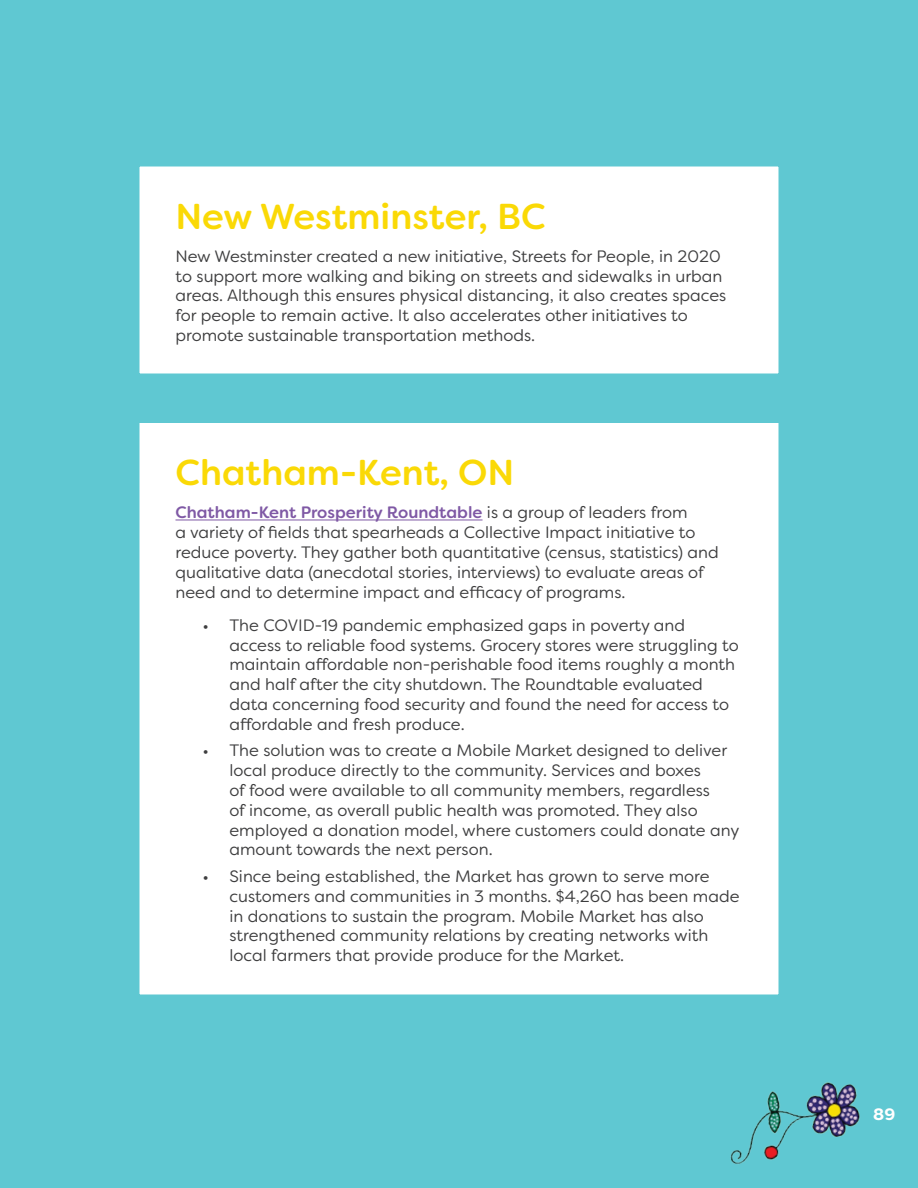
<style>
.page{position:relative;width:918px;height:1188px;background:#5fc8d2}
.page>*{position:absolute;margin:0;border:0;box-sizing:border-box;transform-origin:0 0}
.t1{font:500 36px "Filson Soft";color:#fad906}
.t2{font:16.5px/19.8px "Filson Soft";color:#3e3e3f}
.t3{font:700 16.5px "Filson Soft";color:#fff}
.s1{font-weight:500;color:#7f59a5}
</style>
<div class="page">
<div style="left:135px;top:418px;width:648px;height:581px;background:#fff;border:4px solid #5fc8d2"></div>
<hr style="left:176px;top:520px;width:307px;height:1px;background:#7f59a5">
<div style="left:135px;top:162px;width:648px;height:216px;background:#fff;border:4px solid #5fc8d2"></div>
<img style="left:730px;top:1082px;width:130px;height:82px">
<h1 class="t1" style="left:176px;top:193px;width:372px">New Westminster, BC</h1>
<p class="t2" style="left:176px;top:246px;width:552px">New Westminster created a new initiative, Streets for People, in 2020 to support more walking and biking on streets and sidewalks in urban areas. Although this ensures physical distancing, it also creates spaces for people to remain active. It also accelerates other initiatives to promote sustainable transportation methods.</p>
<h1 class="t1" style="left:176px;top:449px;width:340px">Chatham-Kent, ON</h1>
<p class="t2" style="left:176px;top:503px;width:545px"><span class="s1">Chatham-Kent Prosperity Roundtable</span> is a group of leaders from<br>a variety of fields that spearheads a Collective Impact initiative to reduce poverty. They gather both quantitative (census, statistics) and qualitative data (anecdotal stories, interviews) to evaluate areas of need and to determine impact and efficacy of programs.</p>
<p class="t2" style="left:229px;top:615px;width:511px;text-indent:-27px">• The COVID-19 pandemic emphasized gaps in poverty and access to reliable food systems. Grocery stores were struggling to maintain affordable non-perishable food items roughly a month and half after the city shutdown. The Roundtable evaluated data concerning food security and found the need for access to affordable and fresh produce.</p>
<p class="t2" style="left:229px;top:741px;width:511px;text-indent:-27px">• The solution was to create a Mobile Market designed to deliver local produce directly to the community. Services and boxes<br>of food were available to all community members, regardless<br>of income, as overall public health was promoted. They also employed a donation model, where customers could donate any amount towards the next person.</p>
<p class="t2" style="left:229px;top:866px;width:512px;text-indent:-27px">• Since being established, the Market has grown to serve more customers and communities in 3 months. $4,260 has been made in donations to sustain the program. Mobile Market has also strengthened community relations by creating networks with local farmers that provide produce for the Market.</p>
<p class="t3" style="left:873px;top:1103px;width:23px">89</p>
</div>
